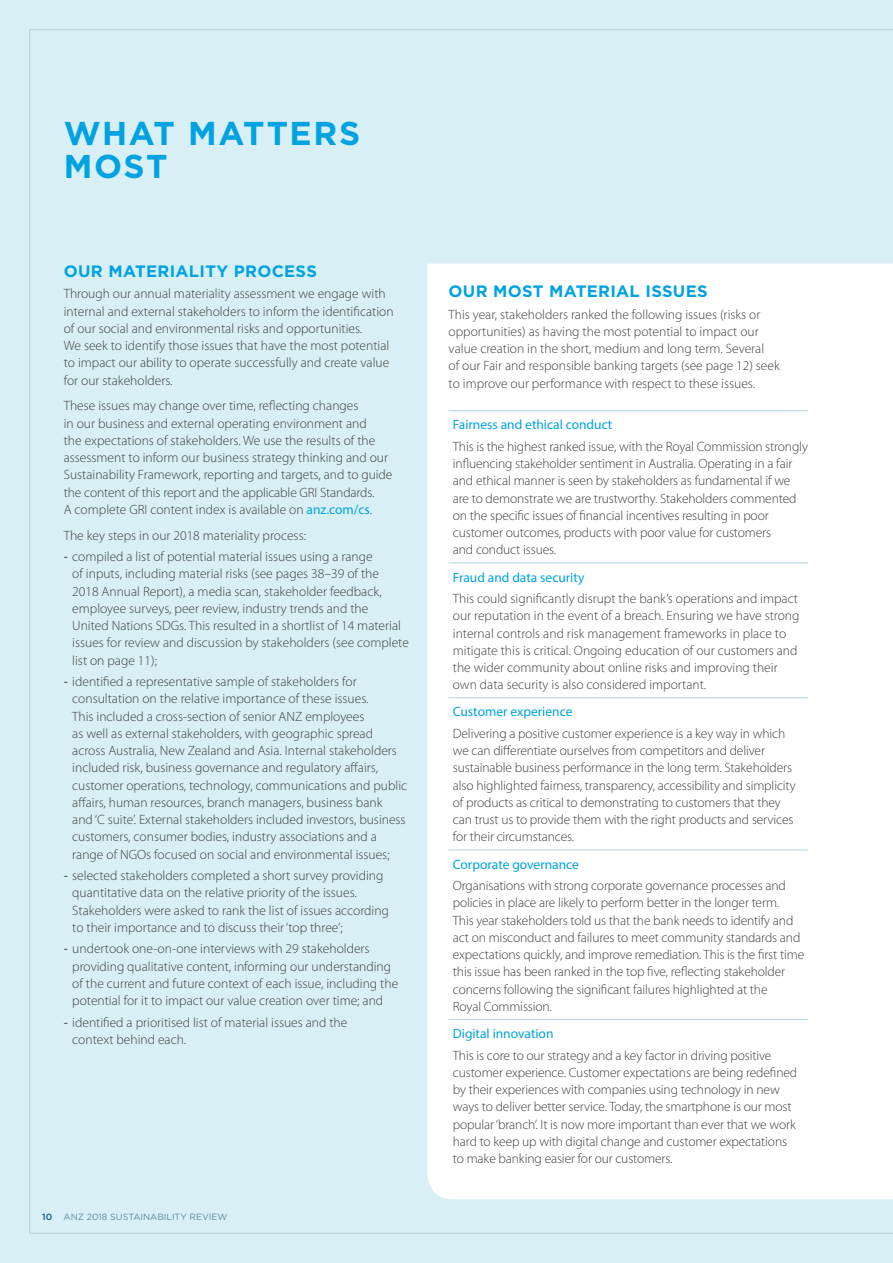
<style>
.page{position:relative;width:893px;height:1263px;background:#d8f0f5}
.page>*{position:absolute;margin:0;border:0;box-sizing:border-box;transform-origin:0 0}
.t1{font:700 33px/33px "Gotham";letter-spacing:.045em;color:#00a2e1}
.t2{font:700 16.5px "Gotham";letter-spacing:.02em;color:#00a2e1}
.Body{font:300 13.5px/17.2px "Myriad Pro";color:#3e3e3f}
.body_1{font:300 13.5px/17.2px "Myriad Pro";color:#3e3e3f}
.t3{font:13.5px "Myriad Pro";color:#00a2e1}
.Body_before_bullets{font:300 13.5px "Myriad Pro";color:#3e3e3f}
.t4{font:9px "Gotham";color:#6086a4}
.t5{font:500 9px "Gotham";color:#13577a}
.s1{font-weight:400;color:#00a2e1}
.s2{font-weight:400}
</style>
<div class="page">
<div style="left:427px;top:264px;width:464px;height:935px;background:#fff"></div>
<hr style="left:449px;top:410px;width:359px;height:1px;background:#b6d1df">
<hr style="left:449px;top:563px;width:359px;height:1px;background:#b6d1df">
<hr style="left:449px;top:697px;width:359px;height:1px;background:#b6d1df">
<hr style="left:449px;top:850px;width:359px;height:1px;background:#b6d1df">
<hr style="left:449px;top:1019px;width:359px;height:1px;background:#b6d1df">
<h1 class="t1" style="left:64px;top:117px;width:298px">WHAT MATTERS<br>MOST</h1>
<h2 class="t2" style="left:64px;top:260px;width:255px">OUR MATERIALITY PROCESS</h2>
<p class="Body" style="left:64px;top:285px;width:331px">Through our annual materiality assessment we engage with internal and external stakeholders to inform the identification of our social and environmental risks and opportunities.<br>We seek to identify those issues that have the most potential to impact our ability to operate successfully and create value for our stakeholders.</p>
<p class="Body" style="left:64px;top:397px;width:330px">These issues may change over time, reflecting changes<br>in our business and external operating environment and<br>the expectations of stakeholders. We use the results of the assessment to inform our business strategy thinking and our Sustainability Framework, reporting and targets, and to guide the content of this report and the applicable GRI Standards.<br>A complete GRI content index is available on <span class="s1">anz.com/cs</span>.</p>
<p class="Body_before_bullets" style="left:64px;top:527px;width:244px">The key steps in our 2018 materiality process:</p>
<p class="Body" style="left:72px;top:548px;width:338px;text-indent:-9px"><span class="s2">-</span> compiled a list of potential material issues using a range<br>of inputs, including material risks (see pages 38–39 of the<br>2018 Annual Report), a media scan, stakeholder feedback, employee surveys, peer review, industry trends and the<br>United Nations SDGs. This resulted in a shortlist of 14 material issues for review and discussion by stakeholders (see complete list on page 11);</p>
<p class="Body" style="left:72px;top:673px;width:336px;text-indent:-9px"><span class="s2">-</span> identified a representative sample of stakeholders for consultation on the relative importance of these issues.<br>This included a cross-section of senior ANZ employees<br>as well as external stakeholders, with geographic spread across Australia, New Zealand and Asia. Internal stakeholders included risk, business governance and regulatory affairs, customer operations, technology, communications and public affairs, human resources, branch managers, business bank<br>and ‘C suite’. External stakeholders included investors, business customers, consumer bodies, industry associations and a range of NGOs focused on social and environmental issues;</p>
<p class="Body" style="left:72px;top:867px;width:318px;text-indent:-9px"><span class="s2">-</span> selected stakeholders completed a short survey providing quantitative data on the relative priority of the issues.<br>Stakeholders were asked to rank the list of issues according to their importance and to discuss their ‘top three’;</p>
<p class="Body" style="left:72px;top:940px;width:327px;text-indent:-9px"><span class="s2">-</span> undertook one-on-one interviews with 29 stakeholders providing qualitative content, informing our understanding of the current and future context of each issue, including the potential for it to impact our value creation over time; and</p>
<p class="Body" style="left:72px;top:1013px;width:277px;text-indent:-9px"><span class="s2">-</span> identified a prioritised list of material issues and the context behind each.</p>
<p class="t5" style="left:42px;top:1212px;width:12px">10</p>
<p class="t4" style="left:64px;top:1212px;width:165px">ANZ 2018 SUSTAINABILITY REVIEW</p>
<h2 class="t2" style="left:449px;top:280px;width:261px">OUR MOST MATERIAL ISSUES</h2>
<p class="body_1" style="left:449px;top:305px;width:333px">This year, stakeholders ranked the following issues (risks or opportunities) as having the most potential to impact our value creation in the short, medium and long term. Several<br>of our Fair and responsible banking targets (see page 12) seek to improve our performance with respect to these issues.</p>
<h4 class="t3" style="left:453px;top:416px;width:161px">Fairness and ethical conduct</h4>
<p class="Body" style="left:453px;top:438px;width:357px">This is the highest ranked issue, with the Royal Commission strongly influencing stakeholder sentiment in Australia. Operating in a fair and ethical manner is seen by stakeholders as fundamental if we are to demonstrate we are trustworthy. Stakeholders commented on the specific issues of financial incentives resulting in poor customer outcomes, products with poor value for customers<br>and conduct issues.</p>
<h4 class="t3" style="left:453px;top:569px;width:133px">Fraud and data security</h4>
<p class="Body" style="left:453px;top:590px;width:348px">This could significantly disrupt the bank’s operations and impact our reputation in the event of a breach. Ensuring we have strong internal controls and risk management frameworks in place to mitigate this is critical. Ongoing education of our customers and the wider community about online risks and improving their own data security is also considered important.</p>
<h4 class="t3" style="left:453px;top:704px;width:121px">Customer experience</h4>
<p class="Body" style="left:453px;top:725px;width:344px">Delivering a positive customer experience is a key way in which we can differentiate ourselves from competitors and deliver sustainable business performance in the long term. Stakeholders also highlighted fairness, transparency, accessibility and simplicity of products as critical to demonstrating to customers that they can trust us to provide them with the right products and services for their circumstances.</p>
<h4 class="t3" style="left:453px;top:856px;width:128px">Corporate governance</h4>
<p class="Body" style="left:453px;top:877px;width:353px">Organisations with strong corporate governance processes and policies in place are likely to perform better in the longer term.<br>This year stakeholders told us that the bank needs to identify and act on misconduct and failures to meet community standards and expectations quickly, and improve remediation. This is the first time this issue has been ranked in the top five, reflecting stakeholder concerns following the significant failures highlighted at the<br>Royal Commission.</p>
<h4 class="t3" style="left:453px;top:1025px;width:102px">Digital innovation</h4>
<p class="Body" style="left:453px;top:1046px;width:346px">This is core to our strategy and a key factor in driving positive customer experience. Customer expectations are being redefined by their experiences with companies using technology in new ways to deliver better service. Today, the smartphone is our most popular ‘branch’. It is now more important than ever that we work hard to keep up with digital change and customer expectations to make banking easier for our customers.</p>
</div>
